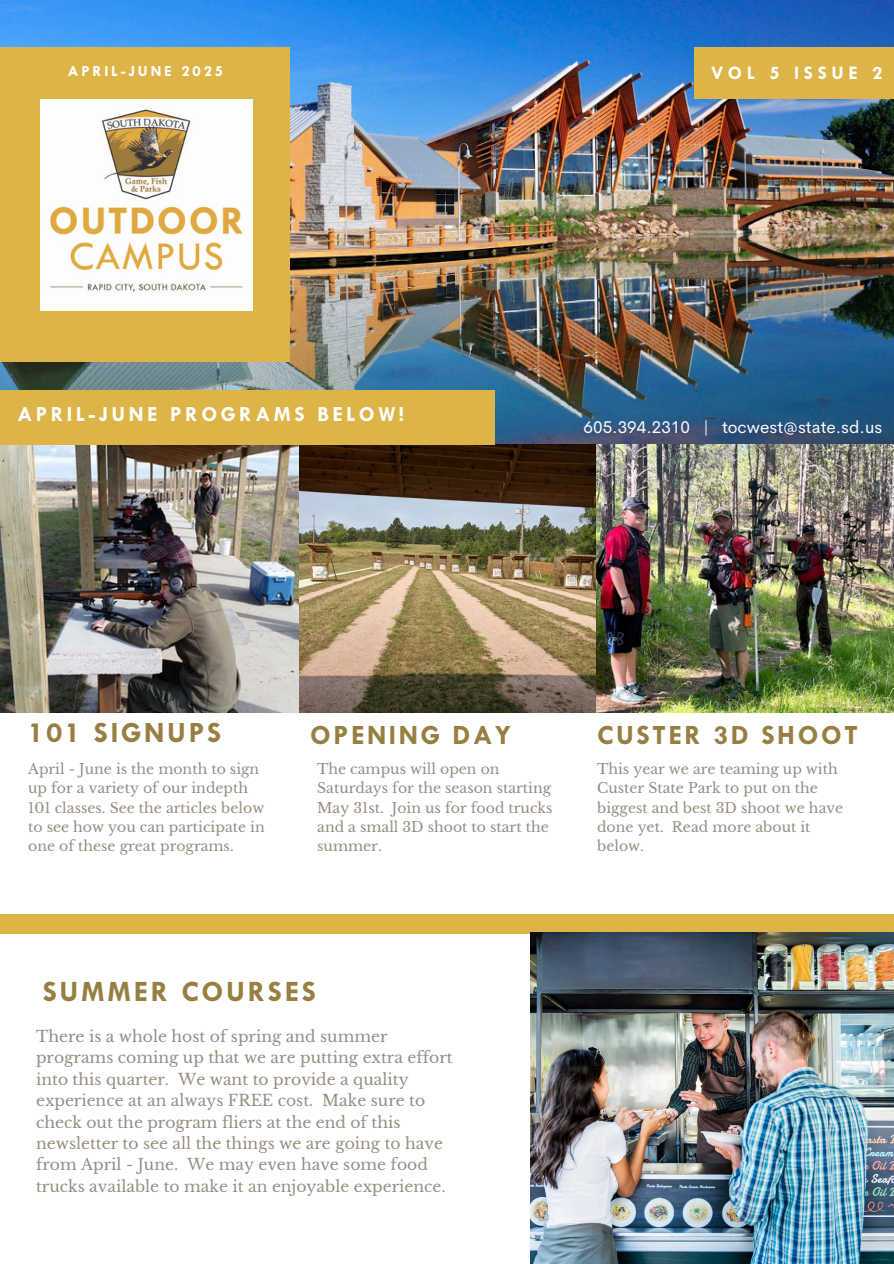
<style>
.page{position:relative;width:894px;height:1264px;background:#fff}
.page>*{position:absolute;margin:0;border:0;box-sizing:border-box;transform-origin:0 0}
.t1{font:700 29.85px "Tw Cen MT Std";letter-spacing:.09em;color:#977e41}
.t2{font:700 29.55px "Tw Cen MT Std";letter-spacing:.09em;color:#977e41}
.t3{font:700 28.2px "Tw Cen MT Std";letter-spacing:.09em;color:#977e41}
.t4{font:700 21.6px "Tw Cen MT Std";letter-spacing:.16em;color:#fff}
.t5{font:700 19.35px "Tw Cen MT Std";letter-spacing:.24em;color:#fff}
.t6{font:16.95px "Cerebri Sans";color:#fff}
.t7{font:15.6px/21.3px "Libre Baskerville";color:#5e4f3c}
.t8{font:700 15.6px "Tw Cen MT Std";letter-spacing:.18em;color:#fff}
.t9{font:14.1px/19.2px "Libre Baskerville";color:#5e4f3c}
</style>
<div class="page">
<img style="left:0;top:0;width:893px;height:712px">
<div style="left:0;top:47px;width:289px;height:315px;background:#dcb448"></div>
<div style="left:0;top:914px;width:893px;height:19px;background:#dcb448"></div>
<img style="left:530px;top:932px;width:363px;height:331px">
<img style="left:40px;top:99px;width:212px;height:212px">
<div style="left:694px;top:47px;width:199px;height:52px;background:#dcb448"></div>
<div style="left:0;top:390px;width:494px;height:55px;background:#dcb448"></div>
<p class="t8" style="left:68px;top:66px;width:157px">APRIL-JUNE 2025</p>
<h5 class="t5" style="left:710px;top:66px;width:173px">VOL 5 ISSUE 2</h5>
<p class="t4" style="left:17px;top:407px;width:387px">APRIL-JUNE PROGRAMS BELOW!</p>
<p class="t6" style="left:583px;top:416px;width:300px">605.394.2310 | tocwest@state.sd.us</p>
<h4 class="t2" style="left:28px;top:722px;width:194px">101 SIGNUPS</h4>
<p class="t9" style="left:28px;top:759px;width:238px">April - June is the month to sign up for a variety of our indepth<br>101 classes. See the articles below to see how you can participate in one of these great programs.</p>
<h2 class="t3" style="left:310px;top:725px;width:202px">OPENING DAY</h2>
<p class="t9" style="left:317px;top:759px;width:237px">The campus will open on<br>Saturdays for the season starting<br>May 31st. Join us for food trucks and a small 3D shoot to start the summer.</p>
<p class="t3" style="left:597px;top:725px;width:262px">CUSTER 3D SHOOT</p>
<p class="t9" style="left:597px;top:759px;width:247px">This year we are teaming up with<br>Custer State Park to put on the biggest and best 3D shoot we have done yet. Read more about it below.</p>
<h3 class="t1" style="left:43px;top:982px;width:274px">SUMMER COURSES</h3>
<p class="t7" style="left:36px;top:1025px;width:418px">There is a whole host of spring and summer programs coming up that we are putting extra effort into this quarter. We want to provide a quality experience at an always FREE cost. Make sure to check out the program fliers at the end of this newsletter to see all the things we are going to have from April - June. We may even have some food trucks available to make it an enjoyable experience.</p>
</div>
